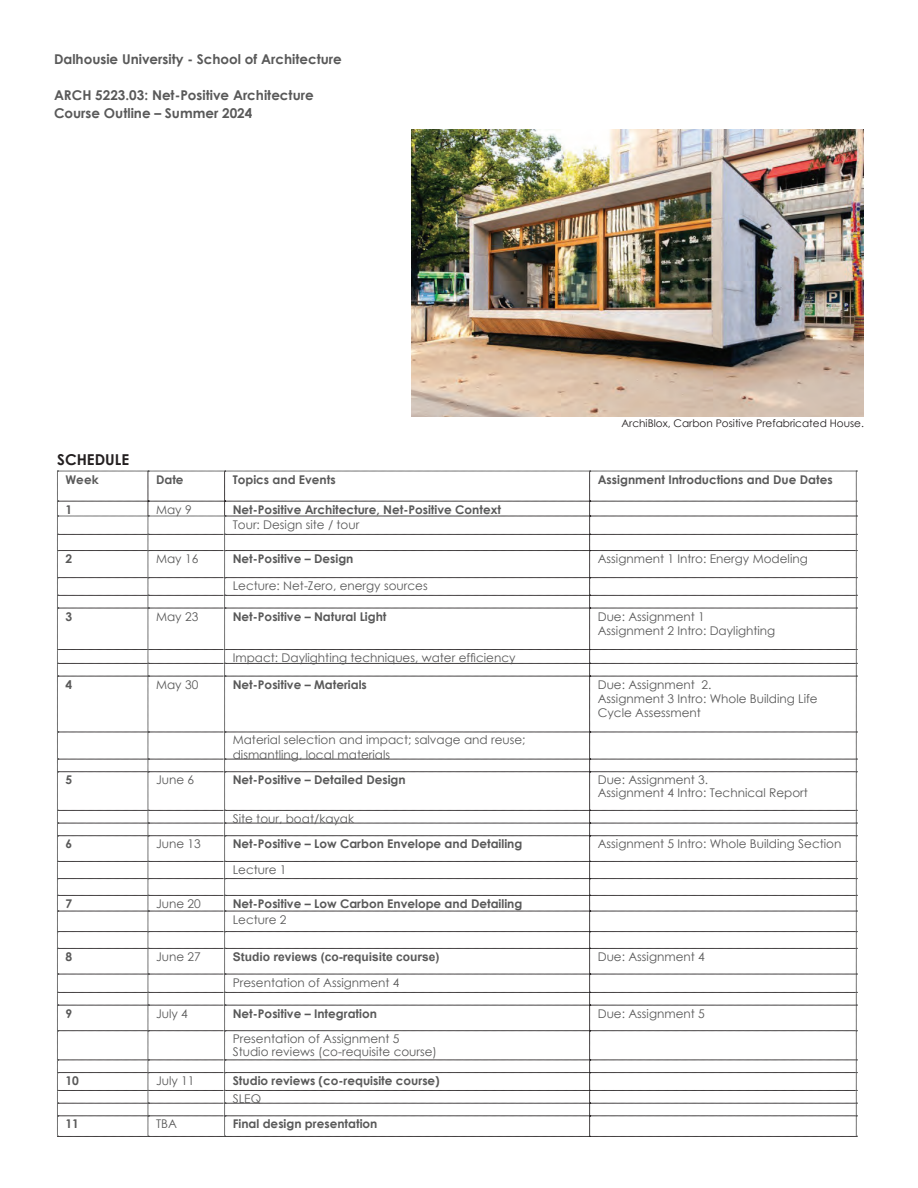
<style>
.page{position:relative;width:918px;height:1188px;background:#fff}
.page>*{position:absolute;margin:0;border:0;box-sizing:border-box;transform-origin:0 0}
.t1{font:700 15px "Century Gothic";color:#231f20}
.t2{font:700 13.5px/18px "Century Gothic";color:#595959}
.t3{font:12px/14.4px "Century Gothic";color:#595959}
.t4{font:700 12px "Century Gothic";color:#595959}
.t5{font:700 12px "Arial";color:#595959}
.t6{font:10.5px "Century Gothic";color:#231f20}
</style>
<div class="page">
<svg style="left:57px;top:471px;width:800px;height:666px"></svg>
<img style="left:412px;top:129px;width:452px;height:287px">
<p class="t2" style="left:54px;top:50px;width:289px">Dalhousie University - School of Architecture</p>
<p class="t2" style="left:54px;top:86px;width:261px">ARCH 5223.03: Net-Positive Architecture<br>Course Outline – Summer 2024</p>
<p class="t6" style="left:621px;top:416px;width:244px">ArchiBlox, Carbon Positive Prefabricated House.</p>
<p class="t1" style="left:57px;top:448px;width:74px">SCHEDULE</p>
<p class="t4" style="left:66px;top:470px;width:35px">Week</p>
<p class="t4" style="left:156px;top:470px;width:29px">Date</p>
<p class="t4" style="left:233px;top:470px;width:104px">Topics and Events</p>
<p class="t4" style="left:598px;top:470px;width:236px">Assignment Introductions and Due Dates</p>
<p class="t4" style="left:66px;top:500px;width:8px">1</p>
<p class="t3" style="left:156px;top:502px;width:37px">May 9</p>
<p class="t4" style="left:233px;top:500px;width:270px">Net-Positive Architecture, Net-Positive Context</p>
<p class="t3" style="left:233px;top:517px;width:128px">Tour: Design site / tour</p>
<p class="t4" style="left:66px;top:550px;width:8px">2</p>
<p class="t3" style="left:156px;top:551px;width:44px">May 16</p>
<p class="t4" style="left:233px;top:550px;width:122px">Net-Positive – Design</p>
<p class="t3" style="left:598px;top:551px;width:212px">Assignment 1 Intro: Energy Modeling</p>
<p class="t3" style="left:233px;top:578px;width:196px">Lecture: Net-Zero, energy sources</p>
<p class="t4" style="left:66px;top:607px;width:8px">3</p>
<p class="t3" style="left:156px;top:609px;width:44px">May 23</p>
<p class="t4" style="left:233px;top:607px;width:155px">Net-Positive – Natural Light</p>
<p class="t3" style="left:598px;top:609px;width:179px">Due: Assignment 1<br>Assignment 2 Intro: Daylighting</p>
<p class="t3" style="left:233px;top:650px;width:284px">Impact: Daylighting techniques, water efficiency</p>
<p class="t4" style="left:66px;top:675px;width:8px">4</p>
<p class="t3" style="left:156px;top:677px;width:44px">May 30</p>
<p class="t4" style="left:233px;top:675px;width:136px">Net-Positive – Materials</p>
<p class="t3" style="left:598px;top:677px;width:222px">Due: Assignment 2.<br>Assignment 3 Intro: Whole Building Life<br>Cycle Assessment</p>
<p class="t3" style="left:233px;top:733px;width:294px">Material selection and impact; salvage and reuse; dismantling, local materials</p>
<p class="t4" style="left:66px;top:771px;width:8px">5</p>
<p class="t3" style="left:156px;top:773px;width:40px">June 6</p>
<p class="t4" style="left:233px;top:771px;width:175px">Net-Positive – Detailed Design</p>
<p class="t3" style="left:598px;top:773px;width:212px;line-height:12.9px">Due: Assignment 3.<br>Assignment 4 Intro: Technical Report</p>
<p class="t3" style="left:233px;top:811px;width:123px">Site tour, boat/kayak</p>
<p class="t4" style="left:66px;top:835px;width:8px">6</p>
<p class="t3" style="left:156px;top:837px;width:46px">June 13</p>
<p class="t4" style="left:233px;top:835px;width:291px">Net-Positive – Low Carbon Envelope and Detailing</p>
<p class="t3" style="left:598px;top:837px;width:245px">Assignment 5 Intro: Whole Building Section</p>
<p class="t3" style="left:233px;top:862px;width:55px">Lecture 1</p>
<p class="t4" style="left:66px;top:894px;width:8px">7</p>
<p class="t3" style="left:156px;top:896px;width:46px">June 20</p>
<p class="t4" style="left:233px;top:894px;width:291px">Net-Positive – Low Carbon Envelope and Detailing</p>
<p class="t3" style="left:233px;top:912px;width:55px">Lecture 2</p>
<p class="t4" style="left:66px;top:947px;width:8px">8</p>
<p class="t3" style="left:156px;top:949px;width:46px">June 27</p>
<p class="t5" style="left:233px;top:948px;width:208px">Studio reviews (co-requisite course)</p>
<p class="t3" style="left:598px;top:949px;width:109px">Due: Assignment 4</p>
<p class="t3" style="left:233px;top:975px;width:168px">Presentation of Assignment 4</p>
<p class="t4" style="left:66px;top:1004px;width:8px">9</p>
<p class="t3" style="left:156px;top:1006px;width:33px">July 4</p>
<p class="t4" style="left:233px;top:1004px;width:146px">Net-Positive – Integration</p>
<p class="t3" style="left:598px;top:1006px;width:109px">Due: Assignment 5</p>
<p class="t3" style="left:233px;top:1032px;width:206px;line-height:12.9px">Presentation of Assignment 5<br>Studio reviews (co-requisite course)</p>
<p class="t4" style="left:66px;top:1072px;width:15px">10</p>
<p class="t3" style="left:156px;top:1073px;width:40px">July 11</p>
<p class="t4" style="left:233px;top:1072px;width:209px">Studio reviews (co-requisite course)</p>
<p class="t3" style="left:233px;top:1091px;width:30px">SLEQ</p>
<p class="t4" style="left:66px;top:1115px;width:15px">11</p>
<p class="t3" style="left:156px;top:1117px;width:22px">TBA</p>
<p class="t4" style="left:233px;top:1115px;width:146px">Final design presentation</p>
</div>
